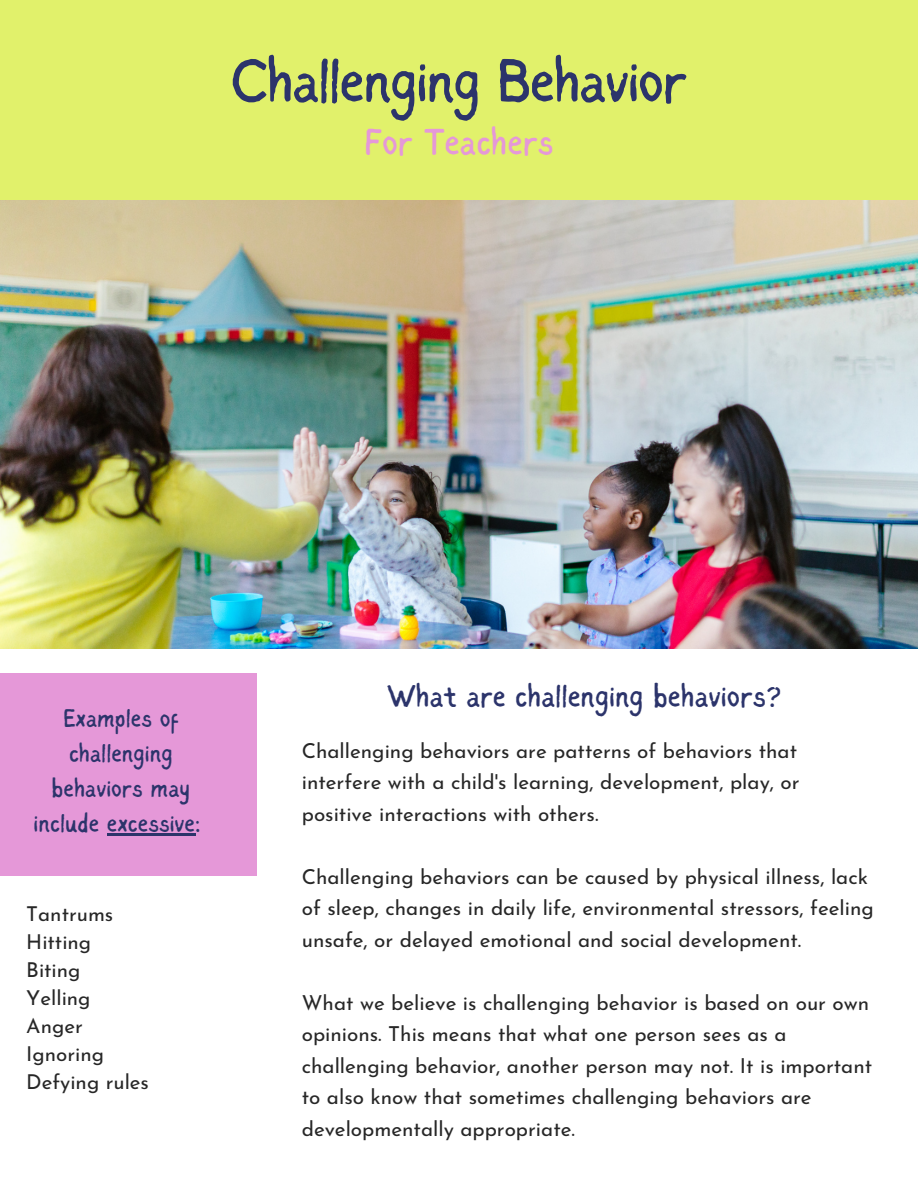
<style>
.page{position:relative;width:918px;height:1188px;background:#fff}
.page>*{position:absolute;margin:0;border:0;box-sizing:border-box;transform-origin:0 0}
.t1{font:61.8px "Sigher";letter-spacing:-.025em;color:#2c346b}
.t2{font:37.5px "Sigher";color:#e598d8}
.t3{font:31.5px "Sigher";color:#2c346b}
.t4{font:25.5px/34.8px "Sigher";color:#2c346b;text-align:center}
.t5{font:20.7px/31.5px "Josefin Sans";color:#272727}
.t6{font:20.55px/28.2px "Josefin Sans";color:#272727}
</style>
<div class="page">
<div style="left:0;top:0;width:918px;height:425px;background:#e1f16b"></div>
<div style="left:0;top:674px;width:257px;height:202px;background:#e598d8"></div>
<img style="left:0;top:200px;width:918px;height:449px">
<hr style="left:107px;top:834px;width:88px;height:2px;background:#2c346b">
<h1 class="t1" style="left:231px;top:56px;width:458px">Challenging Behavior</h1>
<h2 class="t2" style="left:364px;top:127px;width:191px">For Teachers</h2>
<p class="t4" style="left:34px;top:703px;width:168px">Examples of challenging behaviors may include excessive:</p>
<p class="t6" style="left:26px;top:901px;width:124px">Tantrums<br>Hitting<br>Biting<br>Yelling<br>Anger<br>Ignoring<br>Defying rules</p>
<h3 class="t3" style="left:387px;top:683px;width:396px">What are challenging behaviors?</h3>
<p class="t5" style="left:302px;top:737px;width:499px;text-align:justify">Challenging behaviors are patterns of behaviors that interfere with a child's learning, development, play, or positive interactions with others.</p>
<p class="t5" style="left:302px;top:863px;width:574px">Challenging behaviors can be caused by physical illness, lack of sleep, changes in daily life, environmental stressors, feeling unsafe, or delayed emotional and social development.</p>
<p class="t5" style="left:302px;top:989px;width:572px">What we believe is challenging behavior is based on our own opinions. This means that what one person sees as a challenging behavior, another person may not. It is important to also know that sometimes challenging behaviors are developmentally appropriate.</p>
</div>
